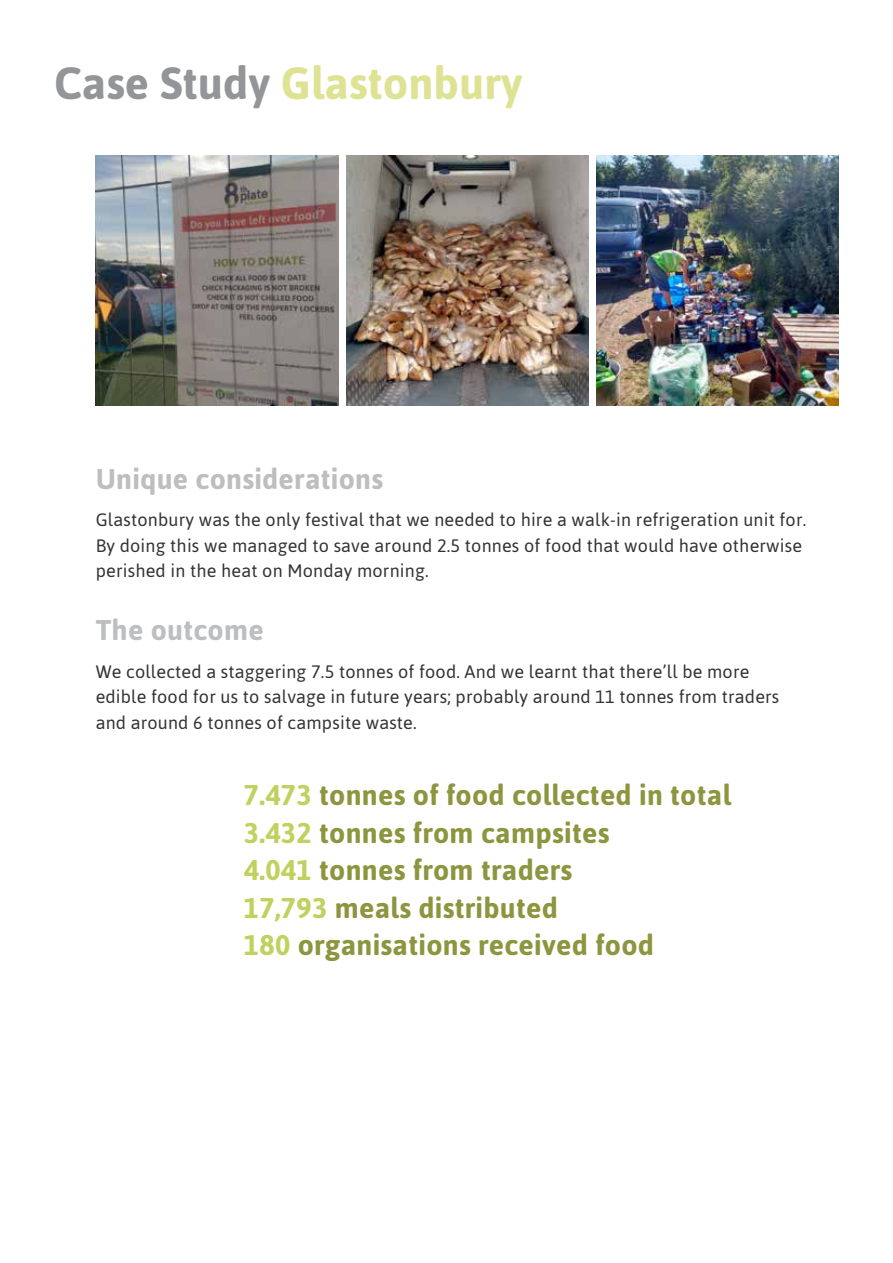
<style>
.page{position:relative;width:893px;height:1263px;background:#fff}
.page>*{position:absolute;margin:0;border:0;box-sizing:border-box;transform-origin:0 0}
.t1{font:700 45px "Asap";color:#dee393}
.t2{font:700 28.5px/37.5px "Asap";letter-spacing:.01em;color:#8e953f}
.t3{font:700 28.5px "Asap";letter-spacing:.01em;color:#bcbec0}
.t4{font:18px/25.5px "Asap";letter-spacing:.01em;color:#333}
.s1{color:#939598}
.s2{color:#c1d15f}
</style>
<div class="page">
<img style="left:96px;top:155px;width:242px;height:250px">
<img style="left:346px;top:155px;width:243px;height:250px">
<img style="left:596px;top:155px;width:243px;height:250px">
<h1 class="t1" style="left:54px;top:53px;width:470px"><span class="s1">Case Study</span> Glastonbury</h1>
<h2 class="t3" style="left:96px;top:460px;width:289px">Unique considerations</h2>
<p class="t4" style="left:96px;top:507px;width:712px">Glastonbury was the only festival that we needed to hire a walk-in refrigeration unit for.<br>By doing this we managed to save around 2.5 tonnes of food that would have otherwise perished in the heat on Monday morning.</p>
<h2 class="t3" style="left:96px;top:611px;width:170px">The outcome</h2>
<p class="t4" style="left:96px;top:658px;width:685px">We collected a staggering 7.5 tonnes of food. And we learnt that there’ll be more edible food for us to salvage in future years; probably around 11 tonnes from traders and around 6 tonnes of campsite waste.</p>
<h2 class="t2" style="left:244px;top:775px;width:489px"><span class="s2">7.473</span> tonnes of food collected in total<br><span class="s2">3.432</span> tonnes from campsites<br><span class="s2">4.041</span> tonnes from traders<br><span class="s2">17,793</span> meals distributed<br><span class="s2">180</span> organisations received food</h2>
</div>
